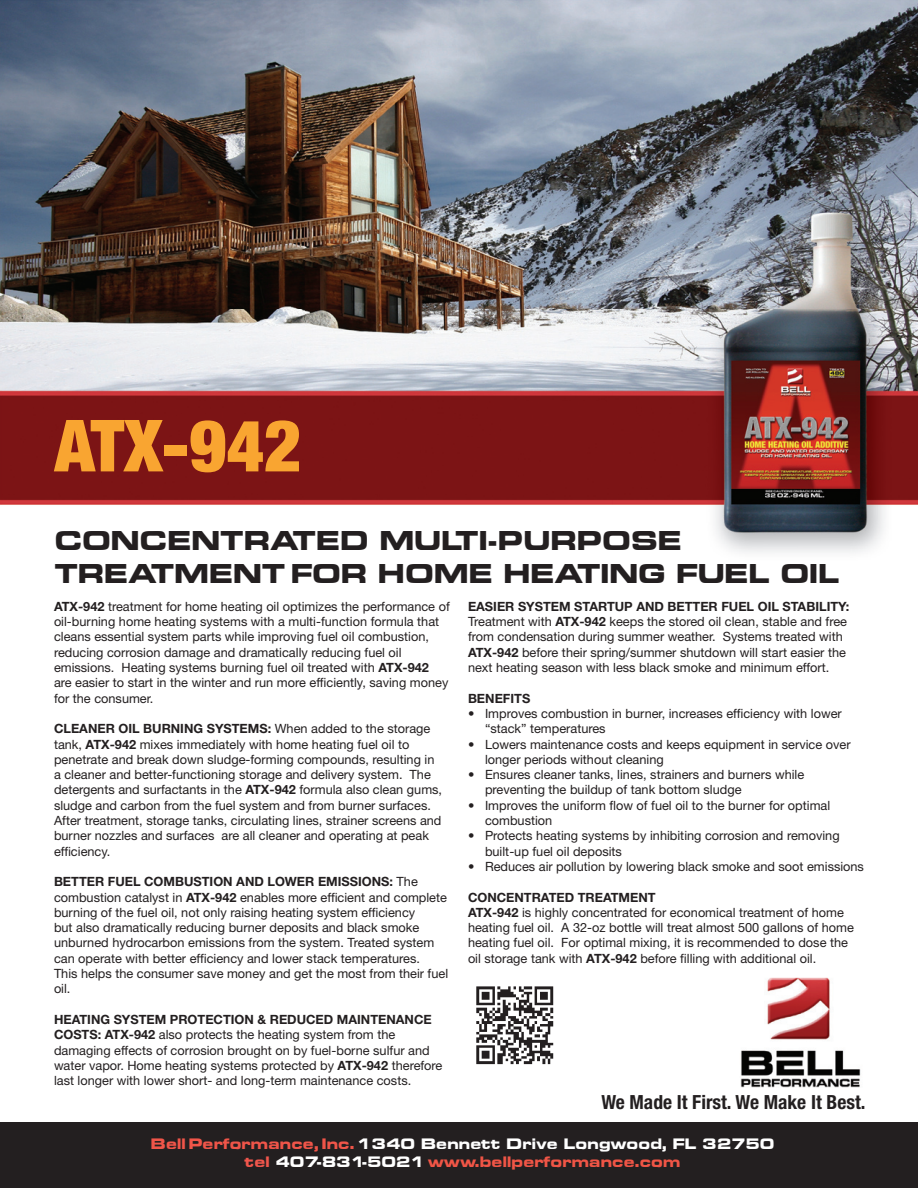
<style>
.page{position:relative;width:918px;height:1188px;background:#fff}
.page>*{position:absolute;margin:0;border:0;box-sizing:border-box;transform-origin:0 0}
.t1{font:900 condensed 72px "Helvetica Neue LT Std";color:#f9a531}
.t2{font:700 27px/32.4px "Eddmond";color:#231f20}
.t3{font:700 condensed 19.5px "Helvetica Neue LT Std";color:#231f20}
.t4{font:700 15px "Eddmond";color:#fff}
.t5{font:700 15px "Eddmond";color:#f05546}
.t6{font:12.75px/15.3px "Helvetica Neue LT Std";color:#231f20}
.t7{font:700 12.75px "Helvetica Neue LT Std";color:#231f20}
.s1{font-weight:700}
.s2{color:#f05549}
.s3{color:#f0564c}
.s4{color:#fff}
</style>
<div class="page">
<img style="left:0;top:0;width:918px;height:553px">
<div style="left:0;top:1122px;width:918px;height:66px;background:#231f20"></div>
<img style="left:740px;top:977px;width:121px;height:111px">
<img style="left:476px;top:986px;width:78px;height:79px">
<p class="t1" style="left:55px;top:401px;width:248px">ATX-942</p>
<p class="t2" style="left:54px;top:525px;width:786px">CONCENTRATED MULTI-PURPOSE<br>TREATMENT FOR HOME HEATING FUEL OIL</p>
<p class="t6" style="left:54px;top:598px;width:397px"><span class="s1">ATX-942</span> treatment for home heating oil optimizes the performance of oil-burning home heating systems with a multi-function formula that cleans essential system parts while improving fuel oil combustion, reducing corrosion damage and dramatically reducing fuel oil emissions. Heating systems burning fuel oil treated with <span class="s1">ATX-942 </span>are easier to start in the winter and run more efficiently, saving money for the consumer.</p>
<p class="t6" style="left:54px;top:721px;width:390px"><span class="s1">CLEANER OIL BURNING SYSTEMS:</span> When added to the storage tank, <span class="s1">ATX-942</span> mixes immediately with home heating fuel oil to penetrate and break down sludge-forming compounds, resulting in a cleaner and better-functioning storage and delivery system. The detergents and surfactants in the <span class="s1">ATX-942</span> formula also clean gums, sludge and carbon from the fuel system and from burner surfaces.<br>After treatment, storage tanks, circulating lines, strainer screens and burner nozzles and surfaces are all cleaner and operating at peak efficiency.</p>
<p class="t6" style="left:54px;top:874px;width:396px"><span class="s1">BETTER FUEL COMBUSTION AND LOWER EMISSIONS:</span> The combustion catalyst in <span class="s1">ATX-942</span> enables more efficient and complete burning of the fuel oil, not only raising heating system efficiency<br>but also dramatically reducing burner deposits and black smoke unburned hydrocarbon emissions from the system. Treated system can operate with better efficiency and lower stack temperatures.<br>This helps the consumer save money and get the most from their fuel oil.</p>
<p class="t6" style="left:54px;top:1012px;width:390px"><span class="s1">HEATING SYSTEM PROTECTION &amp; REDUCED MAINTENANCE COSTS: ATX-942</span> also protects the heating system from the damaging effects of corrosion brought on by fuel-borne sulfur and water vapor. Home heating systems protected by <span class="s1">ATX-942</span> therefore last longer with lower short- and long-term maintenance costs.</p>
<p class="t6" style="left:468px;top:598px;width:383px"><span class="s1">EASIER SYSTEM STARTUP AND BETTER FUEL OIL STABILITY:<br></span>Treatment with <span class="s1">ATX-942</span> keeps the stored oil clean, stable and free from condensation during summer weather. Systems treated with <span class="s1">ATX-942</span> before their spring/summer shutdown will start easier the next heating season with less black smoke and minimum effort.</p>
<p class="t7" style="left:468px;top:690px;width:64px">BENEFITS</p>
<p class="t6" style="left:485px;top:706px;width:358px;text-indent:-17px">• Improves combustion in burner, increases efficiency with lower “stack” temperatures</p>
<p class="t6" style="left:485px;top:736px;width:367px;text-indent:-17px">• Lowers maintenance costs and keeps equipment in service over longer periods without cleaning</p>
<p class="t6" style="left:485px;top:767px;width:321px;text-indent:-17px">• Ensures cleaner tanks, lines, strainers and burners while preventing the buildup of tank bottom sludge</p>
<p class="t6" style="left:485px;top:797px;width:347px;text-indent:-17px">• Improves the uniform flow of fuel oil to the burner for optimal combustion</p>
<p class="t6" style="left:485px;top:828px;width:356px;text-indent:-17px">• Protects heating systems by inhibiting corrosion and removing built-up fuel oil deposits</p>
<p class="t6" style="left:468px;top:859px;width:398px">• Reduces air pollution by lowering black smoke and soot emissions</p>
<p class="t7" style="left:468px;top:889px;width:189px">CONCENTRATED TREATMENT</p>
<p class="t6" style="left:468px;top:904px;width:387px"><span class="s1">ATX-942</span> is highly concentrated for economical treatment of home heating fuel oil. A 32-oz bottle will treat almost 500 gallons of home heating fuel oil. For optimal mixing, it is recommended to dose the oil storage tank with <span class="s1">ATX-942</span> before filling with additional oil.</p>
<p class="t3" style="left:601px;top:1090px;width:266px">We Made It First. We Make It Best.</p>
<p class="t4" style="left:151px;top:1134px;width:625px"><span class="s2">Bell Performance, Inc.</span> 1340 Bennett Drive Longwood, FL 32750</p>
<p class="t5" style="left:245px;top:1152px;width:437px"><span class="s3">tel</span> <span class="s4">407-831-5021</span> www.bellperformance.com</p>
</div>
